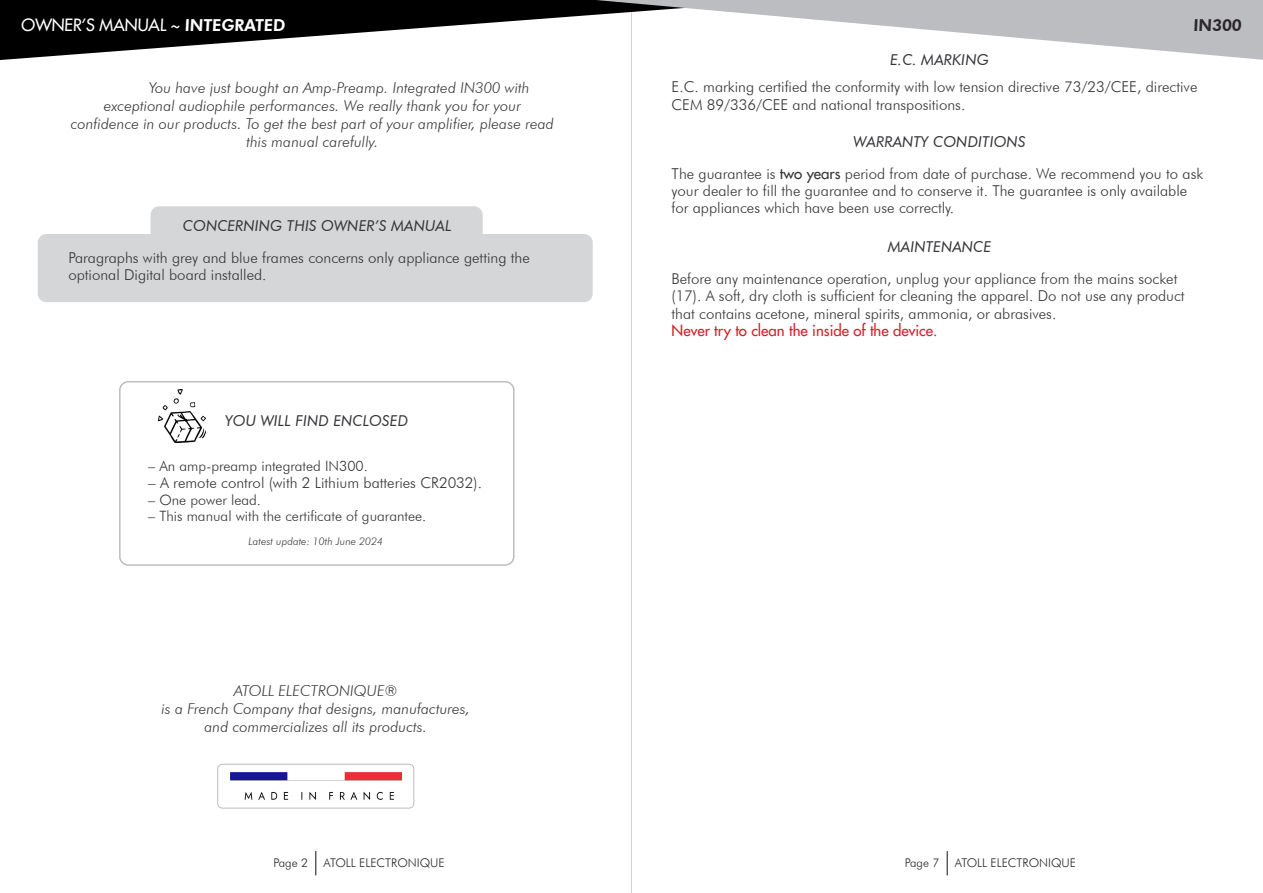
<style>
.page{position:relative;width:1263px;height:893px;background:#fff}
.page>*{position:absolute;margin:0;border:0;box-sizing:border-box;transform-origin:0 0}
.t1{font:16.5px "Futura LT";color:#fff}
.t2{font:800 16.5px "Futura BT";color:#2b272b}
.t3{font:300 15px/17.2px "Futura BT";color:#363539}
.t4{font:italic 300 15px "Futura BT";letter-spacing:.005em;color:#363539}
.t5{font:italic 15px "Futura BT";letter-spacing:.005em;color:#363539}
.t6{font:15px "Futura LT";color:#d1232a}
.t7{font:300 14.25px "Futura BT";color:#363539}
.t8{font:300 12px "Futura BT";color:#2b272b}
.t9{font:italic 300 10.5px "Futura BT";letter-spacing:.005em;color:#363539}
.s1{font-family:"Futura BT";font-weight:800}
.s2{font-family:"Futura LT";font-weight:400}
</style>
<div class="page">
<hr style="left:631px;top:0;width:1px;height:893px;background:#d1d2d4">
<svg style="left:0;top:0;width:359px;height:60px;fill:#000001"></svg>
<svg style="left:359px;top:0;width:904px;height:60px"></svg>
<svg style="left:315px;top:851px;width:1px;height:24px"></svg>
<svg style="left:947px;top:851px;width:1px;height:24px"></svg>
<div style="left:38px;top:234px;width:555px;height:68px;background:#d5d6d8;border-radius:9px"></div>
<div style="left:151px;top:206px;width:332px;height:35px;background:#d5d6d8;border-radius:9px"></div>
<div style="left:119px;top:381px;width:395px;height:185px;border:2px solid #bcbdc0;border-radius:9px"></div>
<img style="left:159px;top:390px;width:47px;height:52px">
<img style="left:230px;top:773px;width:171px;height:26px">
<div style="left:217px;top:764px;width:197px;height:44px;border:1px solid #bcbdc0;border-radius:5px"></div>
<p class="t1" style="left:21px;top:14px;width:267px">OWNER’S MANUAL ~ <span class="s1">INTEGRATED</span></p>
<p class="t2" style="left:1193px;top:15px;width:51px">IN300</p>
<p class="t4" style="left:149px;top:79px;width:382px">You have just bought an Amp-Preamp. Integrated IN300 with</p>
<p class="t4" style="left:104px;top:97px;width:419px">exceptional audiophile performances. We really thank you for your</p>
<p class="t4" style="left:71px;top:115px;width:485px">confidence in our products. To get the best part of your amplifier, please read</p>
<p class="t4" style="left:246px;top:133px;width:133px">this manual carefully.</p>
<p class="t5" style="left:183px;top:217px;width:270px">CONCERNING THIS OWNER’S MANUAL</p>
<p class="t3" style="left:68px;top:248px;width:463px">Paragraphs with grey and blue frames concerns only appliance getting the optional Digital board installed.</p>
<p class="t5" style="left:225px;top:411px;width:185px">YOU WILL FIND ENCLOSED</p>
<p class="t7" style="left:148px;top:457px;width:221px">– An amp-preamp integrated IN300.</p>
<p class="t3" style="left:148px;top:474px;width:335px">– A remote control (with 2 Lithium batteries CR2032).</p>
<p class="t7" style="left:148px;top:491px;width:114px">– One power lead.</p>
<p class="t7" style="left:148px;top:507px;width:280px">– This manual with the certificate of guarantee.</p>
<p class="t9" style="left:249px;top:535px;width:136px">Latest update: 10th June 2024</p>
<p class="t4" style="left:234px;top:681px;width:165px">ATOLL ELECTRONIQUE®</p>
<p class="t4" style="left:161px;top:699px;width:310px">is a French Company that designs, manufactures,</p>
<p class="t4" style="left:204px;top:717px;width:224px">and commercializes all its products.</p>
<p class="t5" style="left:890px;top:51px;width:100px">E.C. MARKING</p>
<p class="t3" style="left:671px;top:78px;width:527px">E.C. marking certified the conformity with low tension directive 73/23/CEE, directive<br>CEM 89/336/CEE and national transpositions.</p>
<p class="t5" style="left:853px;top:132px;width:174px">WARRANTY CONDITIONS</p>
<p class="t3" style="left:671px;top:165px;width:533px">The guarantee is <span class="s2">two years</span> period from date of purchase. We recommend you to ask your dealer to fill the guarantee and to conserve it. The guarantee is only available for appliances which have been use correctly.</p>
<p class="t5" style="left:888px;top:237px;width:105px">MAINTENANCE</p>
<p class="t3" style="left:671px;top:270px;width:514px">Before any maintenance operation, unplug your appliance from the mains socket (17). A soft, dry cloth is sufficient for cleaning the apparel. Do not use any product that contains acetone, mineral spirits, ammonia, or abrasives.</p>
<p class="t6" style="left:671px;top:320px;width:267px">Never try to clean the inside of the device.</p>
<p class="t8" style="left:273px;top:855px;width:36px">Page 2</p>
<p class="t8" style="left:905px;top:855px;width:36px">Page 7</p>
<p class="t8" style="left:955px;top:855px;width:123px">ATOLL ELECTRONIQUE</p>
<p class="t8" style="left:323px;top:855px;width:123px">ATOLL ELECTRONIQUE</p>
</div>
